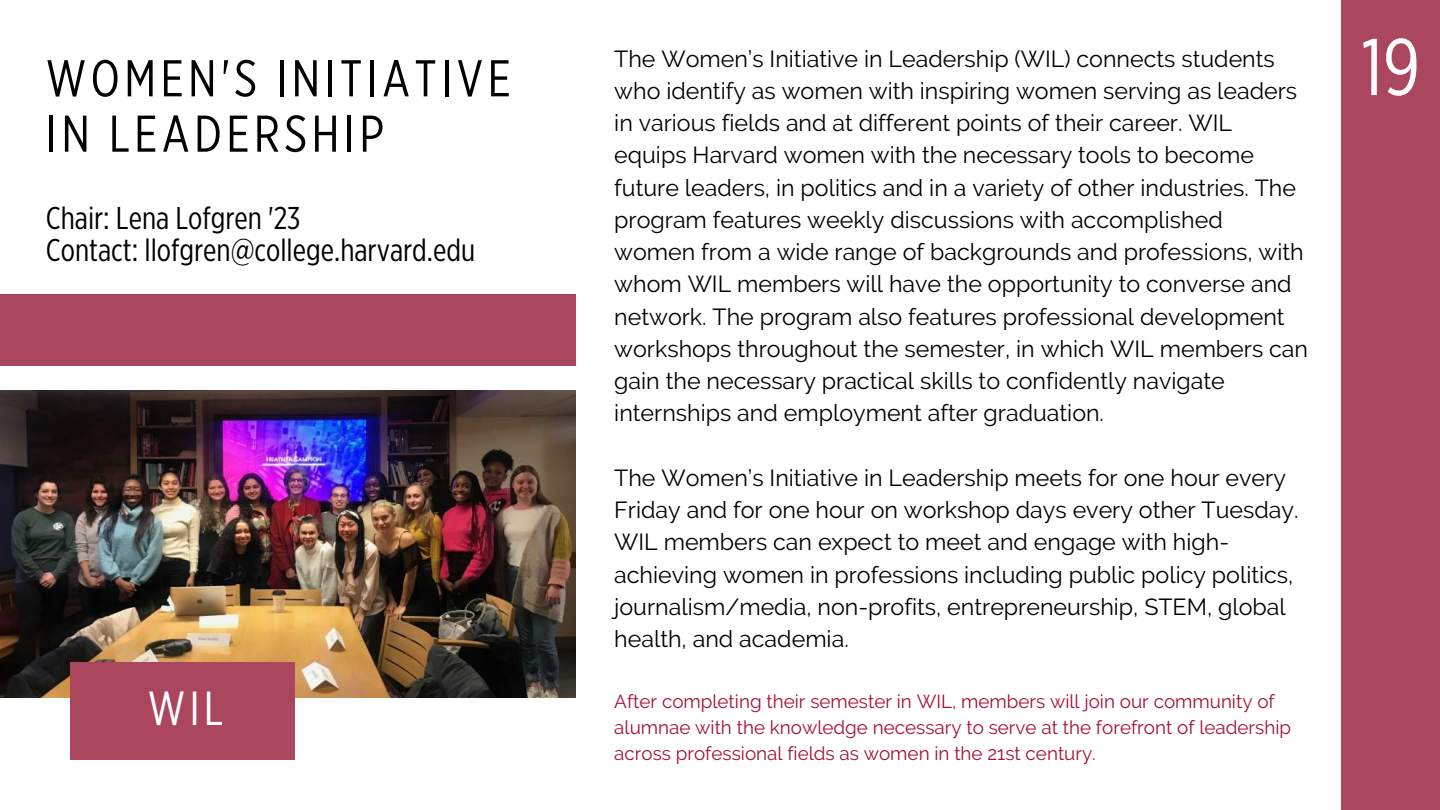
<style>
.page{position:relative;width:1440px;height:810px;background:#fff}
.page>*{position:absolute;margin:0;border:0;box-sizing:border-box;transform-origin:0 0}
.t1{font:80px "Gotham X Narrow";color:#fff}
.t2{font:51.6px/55.4px "Gotham X Narrow";letter-spacing:.085em;color:#000}
.t3{font:47.9px "Gotham X Narrow";color:#fff}
.t4{font:31.5px/31.5px "Gotham X Narrow";color:#000}
.t5{font:23.2px/32.2px "Raleway";color:#000}
.t6{font:18.8px/26.2px "Raleway";color:#a41034}
</style>
<div class="page">
<img style="left:0;top:391px;width:575px;height:307px">
<div style="left:70px;top:662px;width:225px;height:97px;background:#ab465f"></div>
<div style="left:0;top:294px;width:575px;height:72px;background:#ab465f"></div>
<div style="left:1342px;top:0;width:98px;height:810px;background:#ab465f"></div>
<h2 class="t2" style="left:46px;top:53px;width:466px">WOMEN'S INITIATIVE<br>IN LEADERSHIP</h2>
<h3 class="t4" style="left:46px;top:204px;width:431px">Chair: Lena Lofgren '23<br>Contact: llofgren@college.harvard.edu</h3>
<h3 class="t3" style="left:148px;top:687px;width:77px">WIL</h3>
<p class="t5" style="left:614px;top:42px;width:695px">The Women’s Initiative in Leadership (WIL) connects students who identify as women with inspiring women serving as leaders in various fields and at different points of their career. WIL equips Harvard women with the necessary tools to become future leaders, in politics and in a variety of other industries. The program features weekly discussions with accomplished women from a wide range of backgrounds and professions, with whom WIL members will have the opportunity to converse and network. The program also features professional development workshops throughout the semester, in which WIL members can gain the necessary practical skills to confidently navigate internships and employment after graduation.</p>
<p class="t5" style="left:614px;top:461px;width:686px">The Women’s Initiative in Leadership meets for one hour every Friday and for one hour on workshop days every other Tuesday.<br>WIL members can expect to meet and engage with high&shy;achieving women in professions including public policy politics, journalism/media, non-profits, entrepreneurship, STEM, global health, and academia.</p>
<p class="t6" style="left:614px;top:688px;width:678px">After completing their semester in WIL, members will join our community of alumnae with the knowledge necessary to serve at the forefront of leadership across professional fields as women in the 21st century.</p>
<h1 class="t1" style="left:1361px;top:31px;width:60px">19</h1>
</div>
